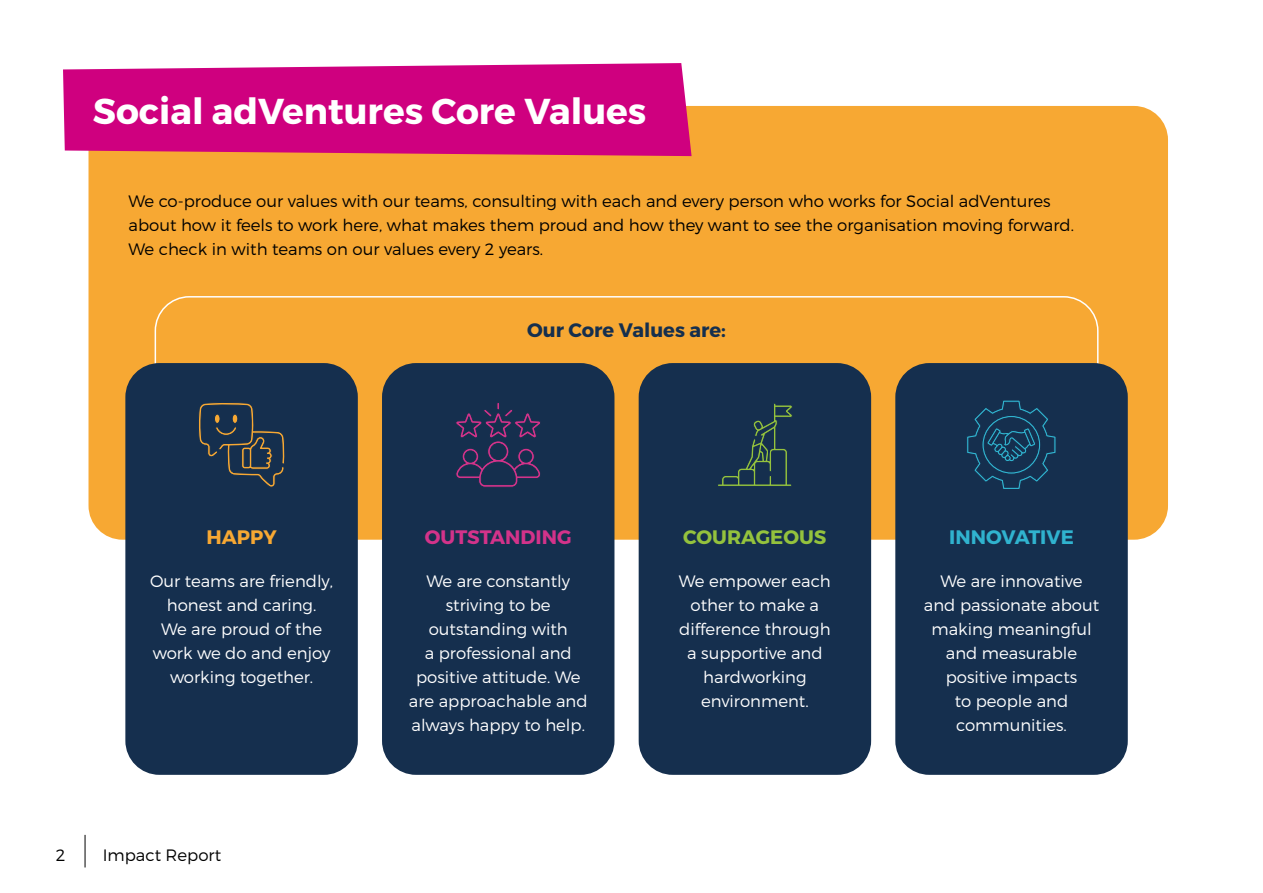
<style>
.page{position:relative;width:1263px;height:893px;background:#fff}
.page>*{position:absolute;margin:0;border:0;box-sizing:border-box;transform-origin:0 0}
.t1{font:700 36px "Montserrat";color:#fff}
.t2{font:700 19.5px "Montserrat";color:#152f4e}
.t3{font:700 19.5px "Montserrat";color:#d3338a}
.t4{font:700 19.5px "Montserrat";color:#94c23d}
.t5{font:700 19.5px "Montserrat";color:#30b3cf}
.t6{font:700 19.5px "Montserrat";color:#f7a833}
.t7{font:300 16.5px/24px "Montserrat";color:#fff;text-align:center}
.t8{font:300 16.5px/24px "Montserrat";color:#000}
</style>
<div class="page">
<div style="left:89px;top:106px;width:1079px;height:434px;background:#f7a833;border-radius:34px"></div>
<div style="left:125px;top:363px;width:233px;height:412px;background:#152f4e;border-radius:34px"></div>
<div style="left:639px;top:363px;width:232px;height:412px;background:#152f4e;border-radius:34px"></div>
<div style="left:382px;top:363px;width:232px;height:412px;background:#152f4e;border-radius:34px"></div>
<div style="left:895px;top:363px;width:233px;height:412px;background:#152f4e;border-radius:34px"></div>
<svg style="left:456px;top:403px;width:85px;height:84px"></svg>
<svg style="left:198px;top:402px;width:87px;height:85px"></svg>
<svg style="left:967px;top:400px;width:89px;height:89px"></svg>
<svg style="left:718px;top:403px;width:74px;height:83px"></svg>
<svg style="left:63px;top:63px;width:628px;height:93px;background:#d20f82"></svg>
<hr style="left:85px;top:835px;width:1px;height:32px;background:#000">
<h1 class="t1" style="left:93px;top:89px;width:555px">Social adVentures Core Values</h1>
<p class="t8" style="left:129px;top:188px;width:947px">We co-produce our values with our teams, consulting with each and every person who works for Social adVentures about how it feels to work here, what makes them proud and how they want to see the organisation moving forward.<br>We check in with teams on our values every 2 years.</p>
<p class="t6" style="left:207px;top:525px;width:72px">HAPPY</p>
<p class="t7" style="left:150px;top:569px;width:185px">Our teams are friendly, honest and caring.<br>We are proud of the work we do and enjoy working together.</p>
<p class="t8" style="left:56px;top:842px;width:11px">2</p>
<p class="t8" style="left:103px;top:842px;width:120px">Impact Report</p>
<p class="t2" style="left:527px;top:318px;width:200px">Our Core Values are:</p>
<p class="t3" style="left:425px;top:525px;width:148px">OUTSTANDING</p>
<p class="t7" style="left:409px;top:569px;width:180px">We are constantly striving to be outstanding with<br>a professional and positive attitude. We are approachable and always happy to help.</p>
<p class="t4" style="left:683px;top:525px;width:145px">COURAGEOUS</p>
<p class="t7" style="left:679px;top:569px;width:153px">We empower each other to make a difference through a supportive and hardworking environment.</p>
<p class="t5" style="left:949px;top:525px;width:126px">INNOVATIVE</p>
<p class="t7" style="left:924px;top:569px;width:177px">We are innovative and passionate about making meaningful and measurable positive impacts<br>to people and communities.</p>
</div>
